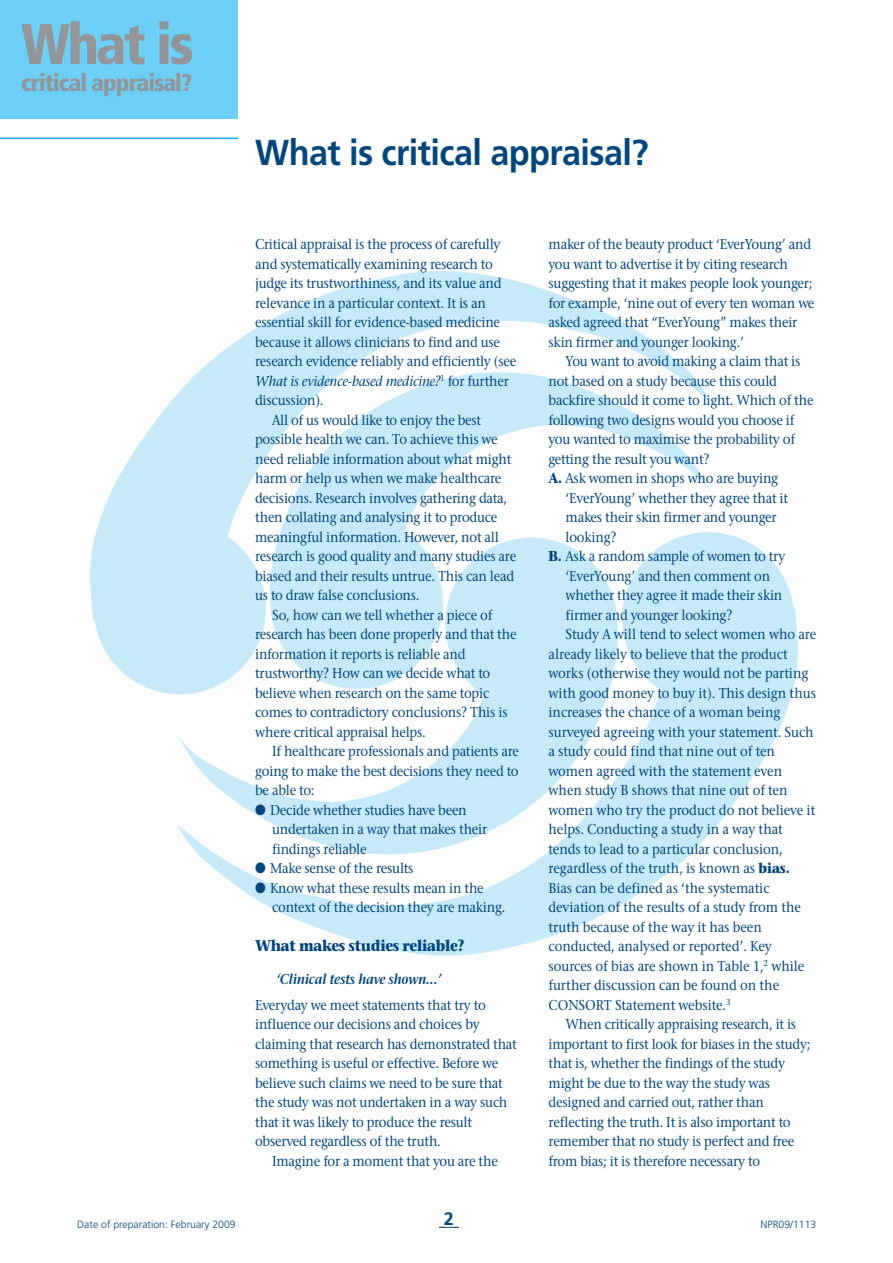
<style>
.page{position:relative;width:893px;height:1263px;background:#fff}
.page>*{position:absolute;margin:0;border:0;box-sizing:border-box;transform-origin:0 0}
.t1{font:900 condensed 57px "Frutiger";letter-spacing:-.04em;color:#939598}
.t2{font:700 36px "Frutiger";letter-spacing:-.015em;color:#00467e;scale:.95 1}
.t3{font:900 condensed 24px "Frutiger";letter-spacing:-.04em;color:#939598}
.t4{font:700 18px "Frutiger";color:#00467e}
.t5{font:700 16.5px "Stone Serif";letter-spacing:-.02em;color:#00467e;scale:.9 1}
.t6{font:500 15px/19.5px "Stone Serif";letter-spacing:-.015em;color:#00467e;scale:.9 1}
.t7{font:italic 500 15px "Stone Serif";letter-spacing:-.015em;color:#00467e;scale:.9 1}
.t8{font:italic 600 15px "Stone Serif";letter-spacing:-.015em;color:#00467e;scale:.9 1}
.t9{font:300 10.5px "Frutiger";color:#00467e}
.s1{font-style:normal}
.s2{font-weight:700}
</style>
<div class="page">
<div style="left:94px;top:522px;width:172px;height:172px;background:#c6eafa;border-radius:50%"></div>
<svg style="left:90px;top:271px;width:620px;height:387px"></svg>
<div style="left:445px;top:538px;width:172px;height:172px;background:#c6eafa;border-radius:50%"></div>
<div style="left:622px;top:532px;width:172px;height:172px;background:#c6eafa;border-radius:50%"></div>
<svg style="left:177px;top:569px;width:621px;height:387px;fill:#c6eafa"></svg>
<div style="left:0;top:0;width:238px;height:119px;background:#6bcff6"></div>
<hr style="left:0;top:138px;width:238px;height:1px;background:#00aeef">
<svg style="left:439px;top:1227px;width:20px;height:1px"></svg>
<h1 class="t1" style="left:21px;top:21px;width:174px">What is</h1>
<h3 class="t3" style="left:21px;top:73px;width:172px">critical appraisal?</h3>
<h2 class="t2" style="left:255px;top:138px;width:416px">What is critical appraisal?</h2>
<p class="t6" style="left:255px;top:234px;width:274px">Critical appraisal is the process of carefully</p>
<p class="t6" style="left:255px;top:254px;width:265px">and systematically examining research to</p>
<p class="t6" style="left:255px;top:273px;width:275px">judge its trustworthiness, and its value and</p>
<p class="t6" style="left:255px;top:293px;width:258px">relevance in a particular context. It is an</p>
<p class="t6" style="left:255px;top:312px;width:274px">essential skill for evidence-based medicine</p>
<p class="t6" style="left:255px;top:332px;width:274px">because it allows clinicians to find and use</p>
<p class="t6" style="left:255px;top:351px;width:292px">research evidence reliably and efficiently (see</p>
<p class="t7" style="left:255px;top:372px;width:284px">What is evidence-based medicine?<sup>1</sup> <span class="s1">for further</span></p>
<p class="t6" style="left:255px;top:390px;width:78px">discussion).</p>
<p class="t6" style="left:272px;top:410px;width:234px">All of us would like to enjoy the best</p>
<p class="t6" style="left:255px;top:429px;width:271px">possible health we can. To achieve this we</p>
<p class="t6" style="left:255px;top:449px;width:286px">need reliable information about what might</p>
<p class="t6" style="left:255px;top:468px;width:275px">harm or help us when we make healthcare</p>
<p class="t6" style="left:255px;top:488px;width:282px">decisions. Research involves gathering data,</p>
<p class="t6" style="left:255px;top:507px;width:271px">then collating and analysing it to produce</p>
<p class="t6" style="left:255px;top:527px;width:272px">meaningful information. However, not all</p>
<p class="t6" style="left:255px;top:546px;width:292px">research is good quality and many studies are</p>
<p class="t6" style="left:255px;top:566px;width:289px">biased and their results untrue. This can lead</p>
<p class="t6" style="left:255px;top:585px;width:184px">us to draw false conclusions.</p>
<p class="t6" style="left:272px;top:605px;width:246px">So, how can we tell whether a piece of</p>
<p class="t6" style="left:255px;top:624px;width:292px">research has been done properly and that the</p>
<p class="t6" style="left:255px;top:644px;width:235px">information it reports is reliable and</p>
<p class="t6" style="left:255px;top:663px;width:263px">trustworthy? How can we decide what to</p>
<p class="t6" style="left:255px;top:683px;width:262px">believe when research on the same topic</p>
<p class="t6" style="left:255px;top:702px;width:282px">comes to contradictory conclusions? This is</p>
<p class="t6" style="left:255px;top:722px;width:191px">where critical appraisal helps.</p>
<p class="t6" style="left:272px;top:741px;width:276px">If healthcare professionals and patients are</p>
<p class="t6" style="left:255px;top:761px;width:294px">going to make the best decisions they need to</p>
<p class="t6" style="left:255px;top:780px;width:68px">be able to:</p>
<p class="t6" style="left:272px;top:800px;width:240px;text-indent:-17px">● Decide whether studies have been undertaken in a way that makes their findings reliable</p>
<p class="t6" style="left:255px;top:858px;width:178px">● Make sense of the results</p>
<p class="t6" style="left:272px;top:878px;width:261px;text-indent:-17px">● Know what these results mean in the context of the decision they are making.</p>
<p class="t5" style="left:255px;top:936px;width:234px">What makes studies reliable?</p>
<p class="t8" style="left:276px;top:970px;width:185px">‘Clinical tests have shown…’</p>
<p class="t6" style="left:255px;top:995px;width:292px">Everyday we meet statements that try to influence our decisions and choices by claiming that research has demonstrated that something is useful or effective. Before we believe such claims we need to be sure that the study was not undertaken in a way such that it was likely to produce the result observed regardless of the truth.</p>
<p class="t6" style="left:272px;top:1151px;width:252px">Imagine for a moment that you are the</p>
<p class="t6" style="left:549px;top:234px;width:297px">maker of the beauty product ‘EverYoung’ and you want to advertise it by citing research suggesting that it makes people look younger; for example, ‘nine out of every ten woman we asked agreed that “EverYoung” makes their skin firmer and younger looking.’</p>
<p class="t6" style="left:566px;top:351px;width:262px">You want to avoid making a claim that is</p>
<p class="t6" style="left:549px;top:371px;width:255px">not based on a study because this could</p>
<p class="t6" style="left:549px;top:390px;width:296px">backfire should it come to light. Which of the</p>
<p class="t6" style="left:549px;top:410px;width:275px">following two designs would you choose if</p>
<p class="t6" style="left:549px;top:429px;width:275px">you wanted to maximise the probability of</p>
<p class="t6" style="left:549px;top:449px;width:180px">getting the result you want?</p>
<p class="t6" style="left:549px;top:468px;width:257px"><span class="s2">A.</span> Ask women in shops who are buying</p>
<p class="t6" style="left:566px;top:488px;width:249px">‘EverYoung’ whether they agree that it</p>
<p class="t6" style="left:566px;top:507px;width:236px">makes their skin firmer and younger</p>
<p class="t6" style="left:566px;top:527px;width:58px">looking?</p>
<p class="t6" style="left:549px;top:546px;width:265px"><span class="s2">B.</span> Ask a random sample of women to try</p>
<p class="t6" style="left:566px;top:566px;width:229px">‘EverYoung’ and then comment on</p>
<p class="t6" style="left:566px;top:585px;width:242px">whether they agree it made their skin</p>
<p class="t6" style="left:566px;top:605px;width:187px">firmer and younger looking?</p>
<p class="t6" style="left:566px;top:624px;width:280px">Study A will tend to select women who are</p>
<p class="t6" style="left:549px;top:644px;width:267px">already likely to believe that the product</p>
<p class="t6" style="left:549px;top:663px;width:290px">works (otherwise they would not be parting</p>
<p class="t6" style="left:549px;top:683px;width:299px">with good money to buy it). This design thus</p>
<p class="t6" style="left:549px;top:702px;width:259px">increases the chance of a woman being</p>
<p class="t6" style="left:549px;top:722px;width:296px">surveyed agreeing with your statement. Such</p>
<p class="t6" style="left:549px;top:741px;width:253px">a study could find that nine out of ten</p>
<p class="t6" style="left:549px;top:761px;width:261px">women agreed with the statement even</p>
<p class="t6" style="left:549px;top:780px;width:267px">when study B shows that nine out of ten</p>
<p class="t6" style="left:549px;top:800px;width:298px">women who try the product do not believe it</p>
<p class="t6" style="left:549px;top:819px;width:262px">helps. Conducting a study in a way that</p>
<p class="t6" style="left:549px;top:839px;width:262px">tends to lead to a particular conclusion,</p>
<p class="t6" style="left:549px;top:858px;width:270px">regardless of the truth, is known as <span class="s2">bias.</span></p>
<p class="t6" style="left:549px;top:878px;width:247px">Bias can be defined as ‘the systematic</p>
<p class="t6" style="left:549px;top:897px;width:282px">deviation of the results of a study from the</p>
<p class="t6" style="left:549px;top:917px;width:238px">truth because of the way it has been</p>
<p class="t6" style="left:549px;top:936px;width:250px">conducted, analysed or reported’. Key</p>
<p class="t6" style="left:549px;top:956px;width:286px">sources of bias are shown in Table 1,<sup>2</sup> while</p>
<p class="t6" style="left:549px;top:975px;width:258px">further discussion can be found on the</p>
<p class="t6" style="left:549px;top:995px;width:204px">CONSORT Statement website.<sup>3</sup></p>
<p class="t6" style="left:566px;top:1014px;width:258px">When critically appraising research, it is</p>
<p class="t6" style="left:549px;top:1034px;width:292px">important to first look for biases in the study;</p>
<p class="t6" style="left:549px;top:1053px;width:264px">that is, whether the findings of the study</p>
<p class="t6" style="left:549px;top:1073px;width:248px">might be due to the way the study was</p>
<p class="t6" style="left:549px;top:1092px;width:241px">designed and carried out, rather than</p>
<p class="t6" style="left:549px;top:1112px;width:270px">reflecting the truth. It is also important to</p>
<p class="t6" style="left:549px;top:1131px;width:275px">remember that no study is perfect and free</p>
<p class="t6" style="left:549px;top:1151px;width:237px">from bias; it is therefore necessary to</p>
<p class="t4" style="left:444px;top:1212px;width:12px">2</p>
<p class="t9" style="left:77px;top:1220px;width:160px">Date of preparation: February 2009</p>
<p class="t9" style="left:760px;top:1220px;width:58px">NPR09/1113</p>
</div>
